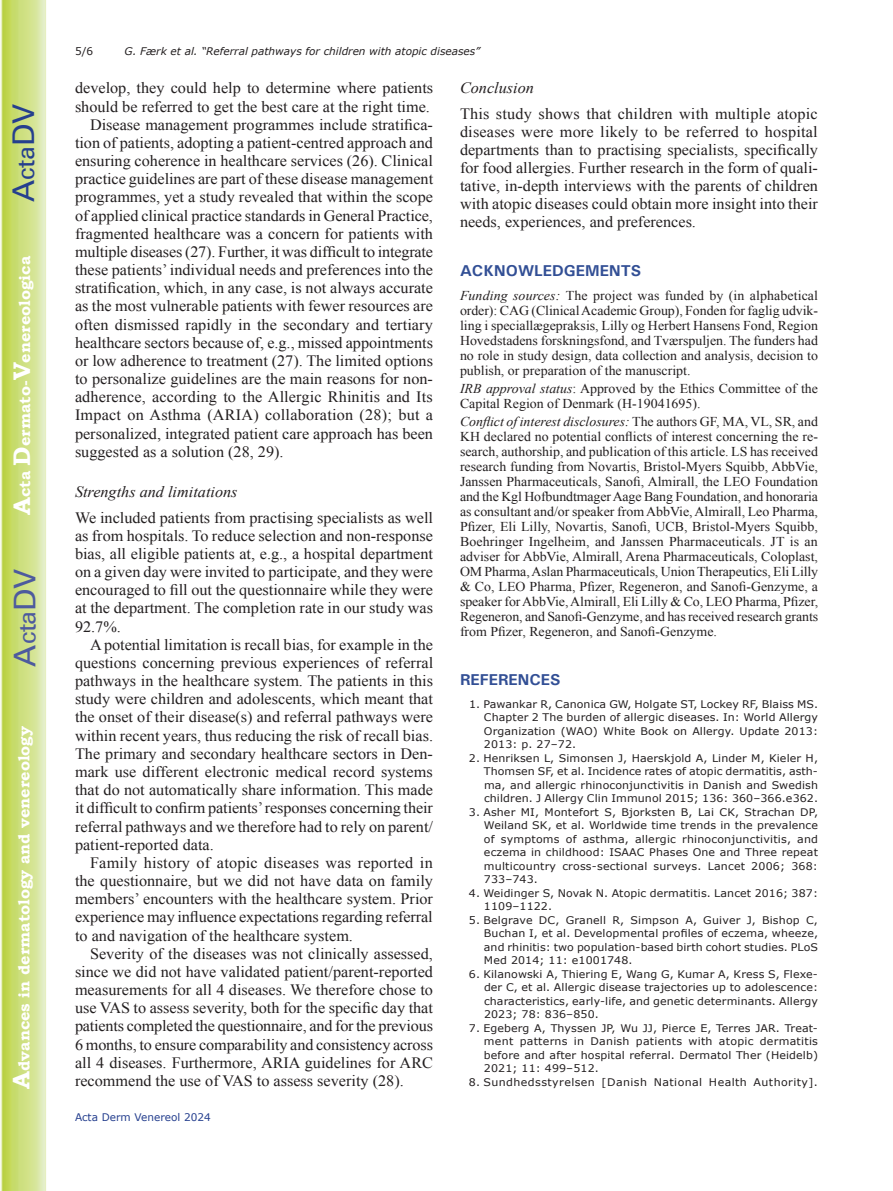
<style>
.page{position:relative;width:893px;height:1191px;background:#fff}
.page>*{position:absolute;margin:0;border:0;box-sizing:border-box;transform-origin:0 0}
.t1{font:30px "Univers";color:#4d5a9e}
.t2{font:30px "Univers";color:#253f8e}
.t3{font:15.75px/18.1px "Times New Roman";color:#231f20;text-align:justify}
.t4{font:700 15.75px "Bookman Old Style";color:#fff}
.t5{font:italic 15.75px "Times New Roman";color:#231f20}
.t6{font:700 15.75px "Univers";color:#324f95}
.t7{font:13.5px/15px "Times New Roman";color:#231f20;text-align:justify}
.t8{font:10.5px/13.5px "Verdana";letter-spacing:.01em;color:#231f20;text-align:justify;scale:1.05 1}
.t9{font:italic 10.5px "Verdana";color:#231f20}
.t10{font:10.5px "Verdana";letter-spacing:.04em;color:#231f20;scale:1.05 1}
.t11{font:10.5px "Verdana";color:#253f8e}
.t12{font:10.5px "Verdana";letter-spacing:.01em;color:#231f20}
.s1{font-size:24px}
.s2{font-style:italic}
</style>
<div class="page">
<svg style="left:1px;top:0;width:45px;height:1191px;background:#cfe084"></svg>
<h1 class="t2" style="left:6px;top:202px;width:100px;rotate:-90deg">A<span class="s1">cta</span>DV</h1>
<p class="t4" style="left:15px;top:515px;width:260px;rotate:-90deg"><span class="s1">A</span>cta <span class="s1">D</span>ermato-<span class="s1">V</span>enereologica</p>
<h1 class="t1" style="left:7px;top:666px;width:100px;rotate:-90deg">A<span class="s1">cta</span>DV</h1>
<p class="t4" style="left:15px;top:1088px;width:364px;rotate:-90deg"><span class="s1">A</span>dvances in dermatology and venereology</p>
<p class="t12" style="left:75px;top:44px;width:20px">5/6</p>
<p class="t9" style="left:125px;top:44px;width:357px">G. Færk et al. “Referral pathways for children with atopic diseases”</p>
<p class="t3" style="left:75px;top:79px;width:360px">develop, they could help to determine where patients</p>
<p class="t3" style="left:75px;top:97px;width:357px">should be referred to get the best care at the right time.</p>
<p class="t3" style="left:90px;top:115px;width:344px">Disease management programmes include stratifica-</p>
<p class="t3" style="left:75px;top:133px;width:359px">tion of patients, adopting a patient-centred approach and</p>
<p class="t3" style="left:75px;top:151px;width:359px">ensuring coherence in healthcare services (26). Clinical</p>
<p class="t3" style="left:75px;top:170px;width:360px">practice guidelines are part of these disease management</p>
<p class="t3" style="left:75px;top:188px;width:360px">programmes, yet a study revealed that within the scope</p>
<p class="t3" style="left:75px;top:206px;width:359px">of applied clinical practice standards in General Practice,</p>
<p class="t3" style="left:75px;top:224px;width:359px">fragmented healthcare was a concern for patients with</p>
<p class="t3" style="left:75px;top:242px;width:360px">multiple diseases (27). Further, it was difficult to integrate</p>
<p class="t3" style="left:75px;top:260px;width:360px">these patients’ individual needs and preferences into the</p>
<p class="t3" style="left:75px;top:279px;width:360px">stratification, which, in any case, is not always accurate</p>
<p class="t3" style="left:75px;top:297px;width:360px">as the most vulnerable patients with fewer resources are</p>
<p class="t3" style="left:75px;top:315px;width:359px">often dismissed rapidly in the secondary and tertiary</p>
<p class="t3" style="left:75px;top:333px;width:359px">healthcare sectors because of, e.g., missed appointments</p>
<p class="t3" style="left:75px;top:351px;width:360px">or low adherence to treatment (27). The limited options</p>
<p class="t3" style="left:75px;top:369px;width:359px">to personalize guidelines are the main reasons for non-</p>
<p class="t3" style="left:75px;top:388px;width:359px">adherence, according to the Allergic Rhinitis and Its</p>
<p class="t3" style="left:75px;top:406px;width:360px">Impact on Asthma (ARIA) collaboration (28); but a</p>
<p class="t3" style="left:75px;top:424px;width:360px">personalized, integrated patient care approach has been</p>
<p class="t3" style="left:75px;top:442px;width:210px">suggested as a solution (28, 29).</p>
<p class="t5" style="left:75px;top:481px;width:164px">Strengths and limitations</p>
<p class="t3" style="left:75px;top:508px;width:360px">We included patients from practising specialists as well as from hospitals. To reduce selection and non-response bias, all eligible patients at, e.g., a hospital department on a given day were invited to participate, and they were encouraged to fill out the questionnaire while they were at the department. The completion rate in our study was 92.7%.</p>
<p class="t3" style="left:75px;top:635px;width:360px;text-indent:15px">A potential limitation is recall bias, for example in the questions concerning previous experiences of referral pathways in the healthcare system. The patients in this study were children and adolescents, which meant that the onset of their disease(s) and referral pathways were within recent years, thus reducing the risk of recall bias.<br>The primary and secondary healthcare sectors in Den&shy;mark use different electronic medical record systems that do not automatically share information. This made it difficult to confirm patients’ responses concerning their referral pathways and we therefore had to rely on parent/ patient-reported data.</p>
<p class="t3" style="left:75px;top:853px;width:359px;text-indent:15px">Family history of atopic diseases was reported in the questionnaire, but we did not have data on family members’ encounters with the healthcare system. Prior experience may influence expectations regarding referral to and navigation of the healthcare system.</p>
<p class="t3" style="left:75px;top:944px;width:359px;text-indent:15px">Severity of the diseases was not clinically assessed, since we did not have validated patient/parent-reported measurements for all 4 diseases. We therefore chose to use VAS to assess severity, both for the specific day that patients completed the questionnaire, and for the previous 6 months, to ensure comparability and consistency across all 4 diseases. Furthermore, ARIA guidelines for ARC recommend the use of VAS to assess severity (28).</p>
<p class="t11" style="left:75px;top:1110px;width:137px">Acta Derm Venereol 2024</p>
<p class="t5" style="left:460px;top:77px;width:75px">Conclusion</p>
<p class="t3" style="left:460px;top:104px;width:360px">This study shows that children with multiple atopic diseases were more likely to be referred to hospital departments than to practising specialists, specifically for food allergies. Further research in the form of quali&shy;tative, in-depth interviews with the parents of children with atopic diseases could obtain more insight into their needs, experiences, and preferences.</p>
<p class="t6" style="left:460px;top:260px;width:183px">ACKNOWLEDGEMENTS</p>
<p class="t7" style="left:460px;top:288px;width:360px"><span class="s2">Funding sources:</span> The project was funded by (in alphabetical order): CAG (Clinical Academic Group), Fonden for faglig udvik&shy;ling i speciallægepraksis, Lilly og Herbert Hansens Fond, Region Hovedstadens forskningsfond, and Tværspuljen. The funders had no role in study design, data collection and analysis, decision to publish, or preparation of the manuscript.</p>
<p class="t7" style="left:460px;top:381px;width:360px"><span class="s2">IRB approval status</span>: Approved by the Ethics Committee of the<br>Capital Region of Denmark (H-19041695).</p>
<p class="t7" style="left:460px;top:414px;width:360px"><span class="s2">Conflict of interest disclosures:</span> The authors GF, MA, VL, SR, and KH declared no potential conflicts of interest concerning the re&shy;search, authorship, and publication of this article. LS has received research funding from Novartis, Bristol-Myers Squibb, AbbVie, Janssen Pharmaceuticals, Sanofi, Almirall, the LEO Foundation and the Kgl Hofbundtmager Aage Bang Foundation, and honoraria as consultant and/or speaker from AbbVie, Almirall, Leo Pharma, Pfizer, Eli Lilly, Novartis, Sanofi, UCB, Bristol-Myers Squibb, Boehringer Ingelheim, and Janssen Pharmaceuticals. JT is an adviser for AbbVie, Almirall, Arena Pharmaceuticals, Coloplast, OM Pharma, Aslan Pharmaceuticals, Union Therapeutics, Eli Lilly &amp; Co, LEO Pharma, Pfizer, Regeneron, and Sanofi-Genzyme, a speaker for AbbVie, Almirall, Eli Lilly &amp; Co, LEO Pharma, Pfizer, Regeneron, and Sanofi-Genzyme, and has received research grants from Pfizer, Regeneron, and Sanofi-Genzyme.</p>
<p class="t6" style="left:460px;top:669px;width:102px">REFERENCES</p>
<p class="t8" style="left:484px;top:697px;width:320px;text-indent:-15px">1. Pawankar R, Canonica GW, Holgate ST, Lockey RF, Blaiss MS.<br>Chapter 2 The burden of allergic diseases. In: World Allergy Organization (WAO) White Book on Allergy. Update 2013:<br>2013: p. 27–72.</p>
<p class="t8" style="left:484px;top:751px;width:320px;text-indent:-15px">2. Henriksen L, Simonsen J, Haerskjold A, Linder M, Kieler H, Thomsen SF, et al. Incidence rates of atopic dermatitis, asth&shy;ma, and allergic rhinoconjunctivitis in Danish and Swedish children. J Allergy Clin Immunol 2015; 136: 360–366.e362.</p>
<p class="t8" style="left:484px;top:805px;width:320px;text-indent:-15px">3. Asher MI, Montefort S, Bjorksten B, Lai CK, Strachan DP, Weiland SK, et al. Worldwide time trends in the prevalence of symptoms of asthma, allergic rhinoconjunctivitis, and eczema in childhood: ISAAC Phases One and Three repeat multicountry cross-sectional surveys. Lancet 2006; 368:<br>733–743.</p>
<p class="t8" style="left:484px;top:886px;width:320px;text-indent:-15px">4. Weidinger S, Novak N. Atopic dermatitis. Lancet 2016; 387:<br>1109–1122.</p>
<p class="t8" style="left:484px;top:913px;width:320px;text-indent:-15px">5. Belgrave DC, Granell R, Simpson A, Guiver J, Bishop C, Buchan I, et al. Developmental profiles of eczema, wheeze, and rhinitis: two population-based birth cohort studies. PLoS Med 2014; 11: e1001748.</p>
<p class="t8" style="left:484px;top:967px;width:320px;text-indent:-15px">6. Kilanowski A, Thiering E, Wang G, Kumar A, Kress S, Flexe&shy;der C, et al. Allergic disease trajectories up to adolescence: characteristics, early-life, and genetic determinants. Allergy 2023; 78: 836–850.</p>
<p class="t8" style="left:484px;top:1021px;width:320px;text-align:left;text-indent:-15px">7. Egeberg A, Thyssen JP, Wu JJ, Pierce E, Terres JAR. Treat&shy;ment patterns in Danish patients with atopic dermatitis before and after hospital referral. Dermatol Ther (Heidelb)<br>2021; 11: 499–512.</p>
<p class="t10" style="left:469px;top:1075px;width:334px">8. Sundhedsstyrelsen [Danish National Health Authority].</p>
</div>
